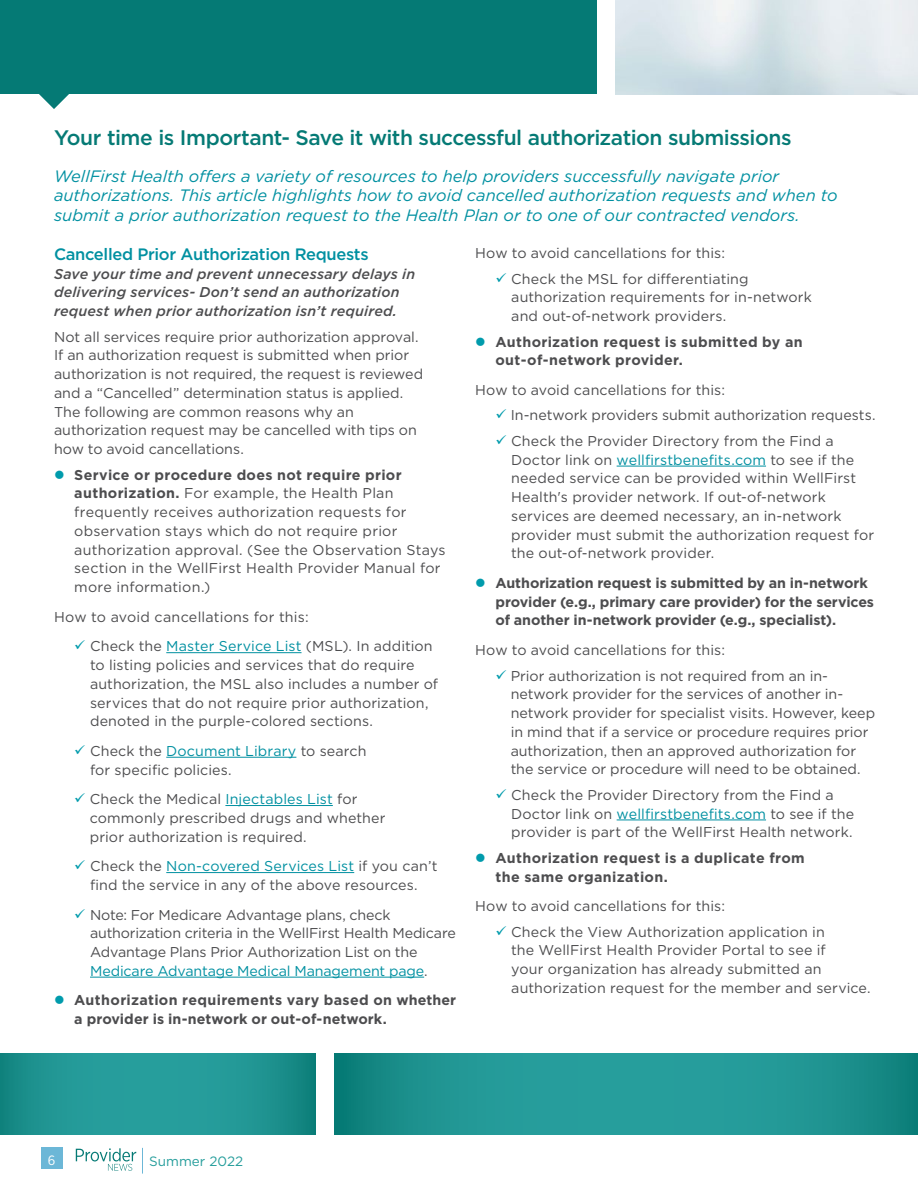
<style>
.page{position:relative;width:918px;height:1188px;background:#fff}
.page>*{position:absolute;margin:0;border:0;box-sizing:border-box;transform-origin:0 0}
.t1{font:500 21px "Gotham";letter-spacing:-.02em;color:#057a75}
.t2{font:italic 16.5px/19.5px "Gotham";color:#0090a1}
.t3{font:500 16.5px "Gotham";letter-spacing:-.02em;color:#0090a1}
.t4{font:14.25px/18.8px "Gotham";letter-spacing:.005em;color:#4d4d4f}
.t5{font:700 14.25px/18.8px "Gotham";letter-spacing:.005em;color:#4d4d4f}
.t6{font:14.25px/18.8px "Gotham";letter-spacing:-.015em;color:#4d4d4f}
.t7{font:italic 500 14.25px/18.8px "Gotham";letter-spacing:.01em;color:#4d4d4f}
.t8{font:700 14.25px/18.8px "Gotham";letter-spacing:.025em;color:#4d4d4f}
.t9{font:13.5px "Gotham";color:#269e9c}
.t10{font:13.5px "Gotham Narrow";color:#fff}
.s1{font-weight:700}
.s2{color:#009bac}
.s3{color:#0090a1}
</style>
<div class="page">
<svg style="left:335px;top:1053px;width:582px;height:81px;background:#1f9592"></svg>
<hr style="left:917px;top:1053px;width:1px;height:81px;background:#077c76">
<svg style="left:0;top:1053px;width:316px;height:81px;background:#209693"></svg>
<div style="left:41px;top:1148px;width:21px;height:21px;background:#6cb7d7"></div>
<svg style="left:142px;top:1148px;width:1px;height:26px"></svg>
<svg style="left:76px;top:1148px;width:60px;height:23px"></svg>
<div style="left:0;top:0;width:597px;height:94px;background:#057a75"></div>
<svg style="left:39px;top:94px;width:30px;height:15px"></svg>
<hr style="left:166px;top:652px;width:136px;height:1px;background:#0090a1">
<hr style="left:166px;top:757px;width:130px;height:1px;background:#0090a1">
<hr style="left:225px;top:805px;width:108px;height:1px;background:#0090a1">
<hr style="left:166px;top:872px;width:188px;height:1px;background:#0090a1">
<hr style="left:90px;top:977px;width:334px;height:1px;background:#0090a1">
<hr style="left:617px;top:466px;width:149px;height:1px;background:#0090a1">
<hr style="left:617px;top:820px;width:149px;height:1px;background:#0090a1">
<h1 class="t1" style="left:54px;top:124px;width:739px">Your time is Important- Save it with successful authorization submissions</h1>
<p class="t2" style="left:54px;top:166px;width:785px">WellFirst Health offers a variety of resources to help providers successfully navigate prior authorizations. This article highlights how to avoid cancelled authorization requests and when to submit a prior authorization request to the Health Plan or to one of our contracted vendors.</p>
<p class="t3" style="left:54px;top:243px;width:316px">Cancelled Prior Authorization Requests</p>
<p class="t7" style="left:54px;top:264px;width:363px">Save your time and prevent unnecessary delays in delivering services- Don’t send an authorization request when prior authorization isn’t required.</p>
<p class="t4" style="left:54px;top:327px;width:371px">Not all services require prior authorization approval.<br>If an authorization request is submitted when prior authorization is not required, the request is reviewed and a “Cancelled” determination status is applied.<br>The following are common reasons why an authorization request may be cancelled with tips on how to avoid cancellations.</p>
<p class="t4" style="left:74px;top:465px;width:373px"><span class="s1">Service or procedure does not require prior authorization.</span> For example, the Health Plan frequently receives authorization requests for observation stays which do not require prior authorization approval. (See the Observation Stays section in the WellFirst Health Provider Manual for more information.)</p>
<p class="t4" style="left:54px;top:607px;width:256px">How to avoid cancellations for this:</p>
<p class="t4" style="left:90px;top:637px;width:350px;text-indent:-16px"><span class="s2">✓</span> Check the <span class="s3">Master Service List</span> (MSL). In addition to listing policies and services that do require authorization, the MSL also includes a number of services that do not require prior authorization, denoted in the purple-colored sections.</p>
<p class="t4" style="left:90px;top:741px;width:278px;text-indent:-16px"><span class="s2">✓</span> Check the <span class="s3">Document Library</span> to search for specific policies.</p>
<p class="t4" style="left:90px;top:789px;width:297px;text-indent:-15px"><span class="s2">✓</span> Check the Medical <span class="s3">Injectables List</span> for commonly prescribed drugs and whether prior authorization is required.</p>
<p class="t4" style="left:74px;top:857px;width:365px;text-align:center"><span class="s2">✓</span> Check the <span class="s3">Non-covered Services List</span> if you can’t find the service in any of the above resources.</p>
<p class="t6" style="left:90px;top:905px;width:367px;text-indent:-16px"><span class="s2">✓</span> Note: For Medicare Advantage plans, check authorization criteria in the WellFirst Health Medicare Advantage Plans Prior Authorization List on the <span class="s3">Medicare Advantage Medical Management page</span>.</p>
<p class="t5" style="left:74px;top:991px;width:383px">Authorization requirements vary based on whether a provider is in-network or out-of-network.</p>
<p class="t4" style="left:475px;top:243px;width:251px">How to avoid cancellations for this:</p>
<p class="t4" style="left:511px;top:269px;width:302px;text-indent:-16px"><span class="s2">✓</span> Check the MSL for differentiating authorization requirements for in-network and out-of-network providers.</p>
<p class="t8" style="left:495px;top:332px;width:309px">Authorization request is submitted by an out-of-network provider.</p>
<p class="t4" style="left:475px;top:380px;width:251px">How to avoid cancellations for this:</p>
<p class="t4" style="left:495px;top:406px;width:382px"><span class="s2">✓</span> In-network providers submit authorization requests.</p>
<p class="t4" style="left:511px;top:431px;width:365px;text-indent:-16px"><span class="s2">✓</span> Check the Provider Directory from the Find a Doctor link on <span class="s3">wellfirstbenefits.com</span> to see if the needed service can be provided within WellFirst Health's provider network. If out-of-network services are deemed necessary, an in-network provider must submit the authorization request for the out-of-network provider.</p>
<p class="t5" style="left:495px;top:573px;width:380px">Authorization request is submitted by an in-network provider (e.g., primary care provider) for the services of another in-network provider (e.g., specialist).</p>
<p class="t4" style="left:475px;top:640px;width:251px">How to avoid cancellations for this:</p>
<p class="t4" style="left:511px;top:666px;width:366px;text-indent:-15px"><span class="s2">✓</span> Prior authorization is not required from an in&shy;network provider for the services of another in&shy;network provider for specialist visits. However, keep in mind that if a service or procedure requires prior authorization, then an approved authorization for the service or procedure will need to be obtained.</p>
<p class="t4" style="left:511px;top:785px;width:344px;text-indent:-16px"><span class="s2">✓</span> Check the Provider Directory from the Find a<br>Doctor link on <span class="s3">wellfirstbenefits.com</span> to see if the provider is part of the WellFirst Health network.</p>
<p class="t8" style="left:495px;top:848px;width:311px">Authorization request is a duplicate from the same organization.</p>
<p class="t4" style="left:475px;top:896px;width:251px">How to avoid cancellations for this:</p>
<p class="t4" style="left:511px;top:922px;width:361px;text-indent:-16px"><span class="s2">✓</span> Check the View Authorization application in<br>the WellFirst Health Provider Portal to see if<br>your organization has already submitted an authorization request for the member and service.</p>
<p class="t10" style="left:48px;top:1152px;width:9px">6</p>
<p class="t9" style="left:149px;top:1153px;width:95px">Summer 2022</p>
</div>
